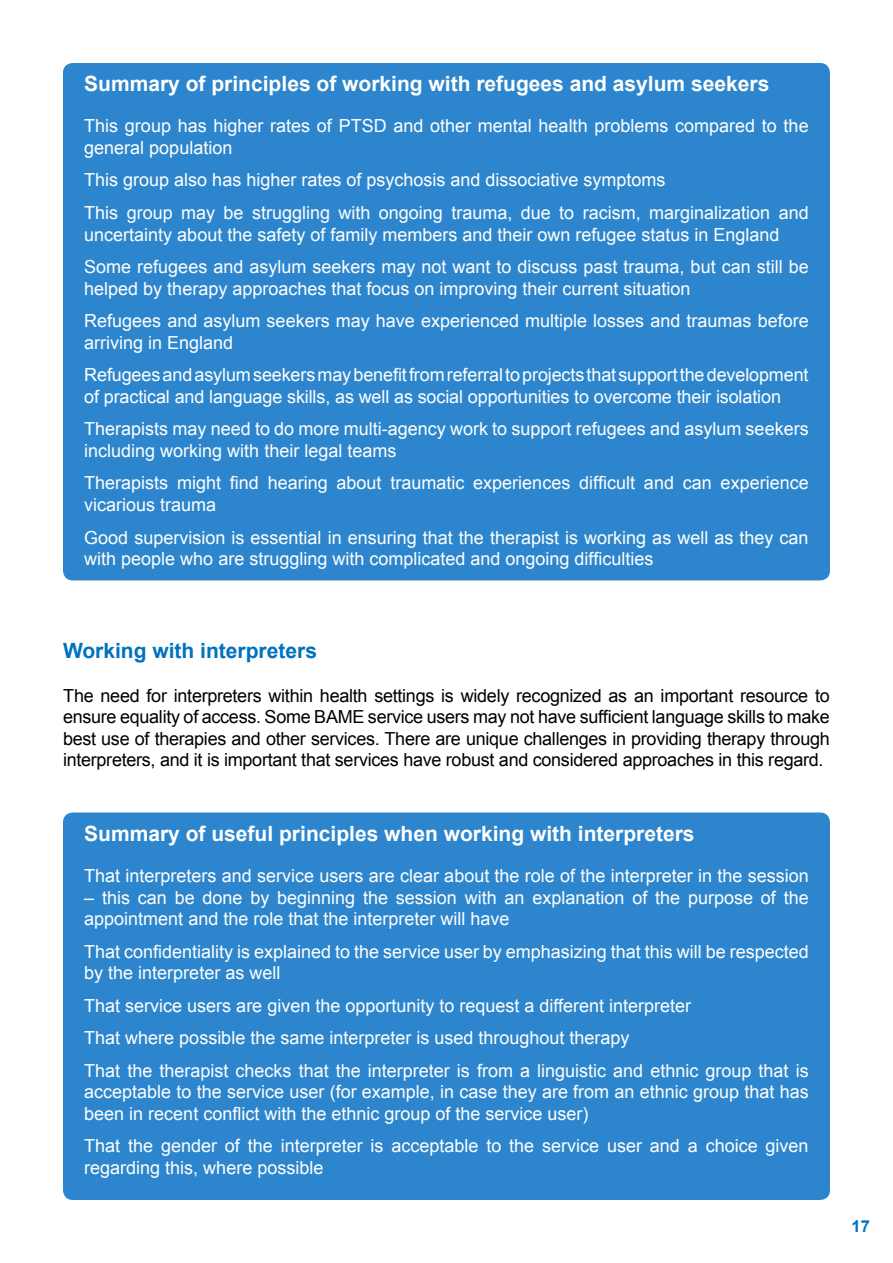
<style>
.page{position:relative;width:893px;height:1263px;background:#fff}
.page>*{position:absolute;margin:0;border:0;box-sizing:border-box;transform-origin:0 0}
.t1{font:700 21px "Arial";color:#fff}
.t2{font:700 21px "Arial";color:#0072c0}
.t3{font:18px/32.4px "Arial";color:#fff}
.t4{font:18px/21.6px "Arial";letter-spacing:-.015em;color:#000;text-align:justify}
.t5{font:700 16.5px "Arial";color:#0072c0}
</style>
<div class="page">
<div style="left:63px;top:63px;width:767px;height:517px;background:#2d86cd;border-radius:10px"></div>
<div style="left:63px;top:812px;width:767px;height:388px;background:#2d86cd;border-radius:10px"></div>
<p class="t1" style="left:84px;top:70px;width:687px">Summary of principles of working with refugees and asylum seekers</p>
<p class="t3" style="left:84px;top:115px;width:726px;line-height:21.8px">This group has higher rates of PTSD and other mental health problems compared to the general population</p>
<p class="t3" style="left:84px;top:164px;width:726px">This group also has higher rates of psychosis and dissociative symptoms<br>This group may be struggling with ongoing trauma, due to racism, marginalization and</p>
<p class="t3" style="left:84px;top:218px;width:726px">uncertainty about the safety of family members and their own refugee status in England<br>Some refugees and asylum seekers may not want to discuss past trauma, but can still be</p>
<p class="t3" style="left:84px;top:272px;width:726px">helped by therapy approaches that focus on improving their current situation<br>Refugees and asylum seekers may have experienced multiple losses and traumas before</p>
<p class="t3" style="left:84px;top:326px;width:726px">arriving in England<br>Refugees and asylum seekers may benefit from referral to projects that support the development</p>
<p class="t3" style="left:84px;top:381px;width:726px">of practical and language skills, as well as social opportunities to overcome their isolation<br>Therapists may need to do more multi-agency work to support refugees and asylum seekers</p>
<p class="t3" style="left:84px;top:435px;width:726px">including working with their legal teams<br>Therapists might find hearing about traumatic experiences difficult and can experience</p>
<p class="t3" style="left:84px;top:489px;width:726px">vicarious trauma<br>Good supervision is essential in ensuring that the therapist is working as well as they can</p>
<p class="t3" style="left:84px;top:543px;width:571px">with people who are struggling with complicated and ongoing difficulties</p>
<p class="t2" style="left:63px;top:637px;width:255px">Working with interpreters</p>
<p class="t4" style="left:63px;top:685px;width:768px">The need for interpreters within health settings is widely recognized as an important resource to ensure equality of access. Some BAME service users may not have sufficient language skills to make best use of therapies and other services. There are unique challenges in providing therapy through interpreters, and it is important that services have robust and considered approaches in this regard.</p>
<p class="t1" style="left:84px;top:819px;width:612px">Summary of useful principles when working with interpreters</p>
<p class="t3" style="left:84px;top:859px;width:726px">That interpreters and service users are clear about the role of the interpreter in the session</p>
<p class="t3" style="left:84px;top:886px;width:726px;line-height:21.8px">– this can be done by beginning the session with an explanation of the purpose of the appointment and the role that the interpreter will have</p>
<p class="t3" style="left:84px;top:941px;width:726px;line-height:21.8px">That confidentiality is explained to the service user by emphasizing that this will be respected by the interpreter as well</p>
<p class="t3" style="left:84px;top:989px;width:726px">That service users are given the opportunity to request a different interpreter<br>That where possible the same interpreter is used throughout therapy<br>That the therapist checks that the interpreter is from a linguistic and ethnic group that is</p>
<p class="t3" style="left:84px;top:1081px;width:726px;line-height:21.8px">acceptable to the service user (for example, in case they are from an ethnic group that has been in recent conflict with the ethnic group of the service user)</p>
<p class="t3" style="left:84px;top:1135px;width:726px;line-height:21.8px">That the gender of the interpreter is acceptable to the service user and a choice given regarding this, where possible</p>
<p class="t5" style="left:851px;top:1216px;width:20px">17</p>
</div>
